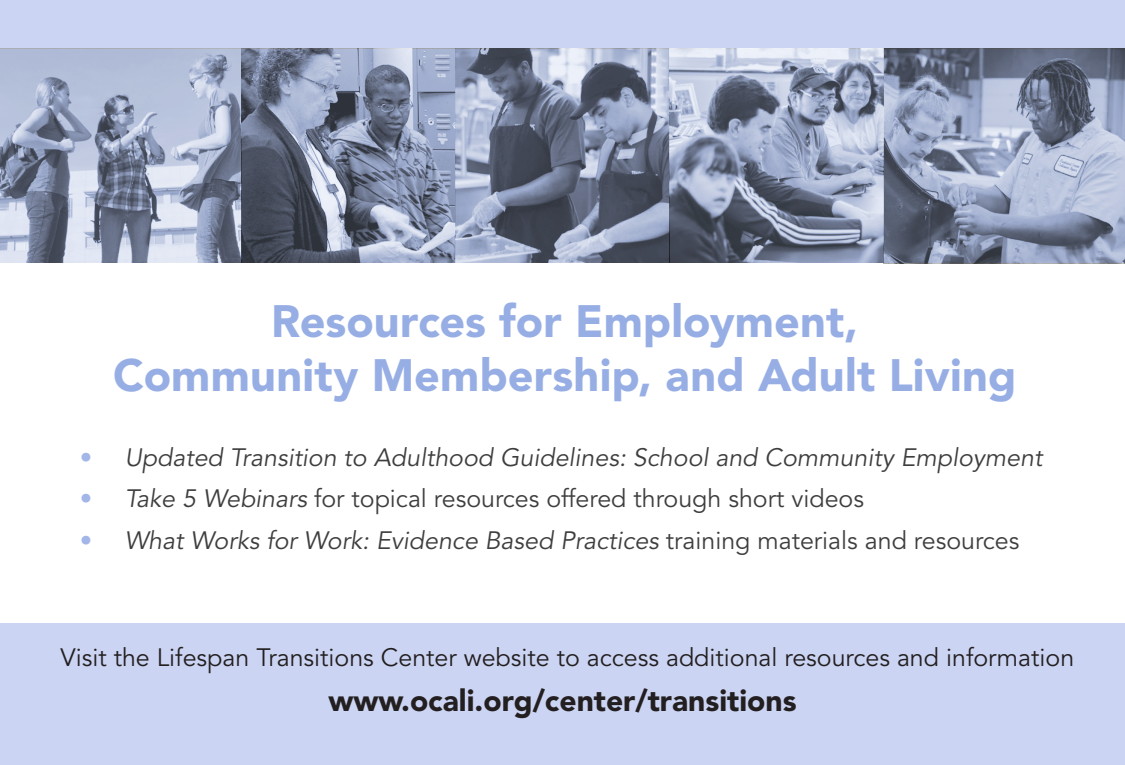
<style>
.page{position:relative;width:1125px;height:765px;background:#fff}
.page>*{position:absolute;margin:0;border:0;box-sizing:border-box;transform-origin:0 0}
.t1{font:900 45px/54px "Avenir LT Std";letter-spacing:.005em;color:#97aee5;text-align:center}
.t2{font:900 30px "Avenir LT Std";color:#231f20}
.t3{font:italic 25px "Avenir LT Std";color:#3e3e3f}
.t4{font:25px "Avenir LT Std";color:#231f20}
.t5{font:25px "Avenir LT Std";color:#3e3e3f}
.s1{font-style:normal;color:#a3b6e8}
.s2{color:#a3b6e8}
.s3{font-style:italic}
.s4{font-style:normal}
</style>
<div class="page">
<div style="left:0;top:0;width:1125px;height:49px;background:#cbd4f2"></div>
<div style="left:0;top:624px;width:1125px;height:141px;background:#cbd4f2"></div>
<svg style="left:0;top:49px;width:1125px;height:214px;background:#8993a9"></svg>
<p class="t1" style="left:113px;top:294px;width:905px">Resources for Employment,<br>Community Membership, and Adult Living</p>
<p class="t3" style="left:80px;top:443px;width:964px"><span class="s1">•</span> Updated Transition to Adulthood Guidelines: School and Community Employment</p>
<p class="t5" style="left:80px;top:484px;width:786px"><span class="s2">•</span> <span class="s3">Take 5 Webinars</span> for topical resources offered through short videos</p>
<p class="t3" style="left:80px;top:526px;width:941px"><span class="s1">•</span> What Works for Work: Evidence Based Practices <span class="s4">training materials and resources</span></p>
<p class="t4" style="left:60px;top:643px;width:1015px">Visit the Lifespan Transitions Center website to access additional resources and information</p>
<p class="t2" style="left:328px;top:683px;width:470px">www.ocali.org/center/transitions</p>
</div>
